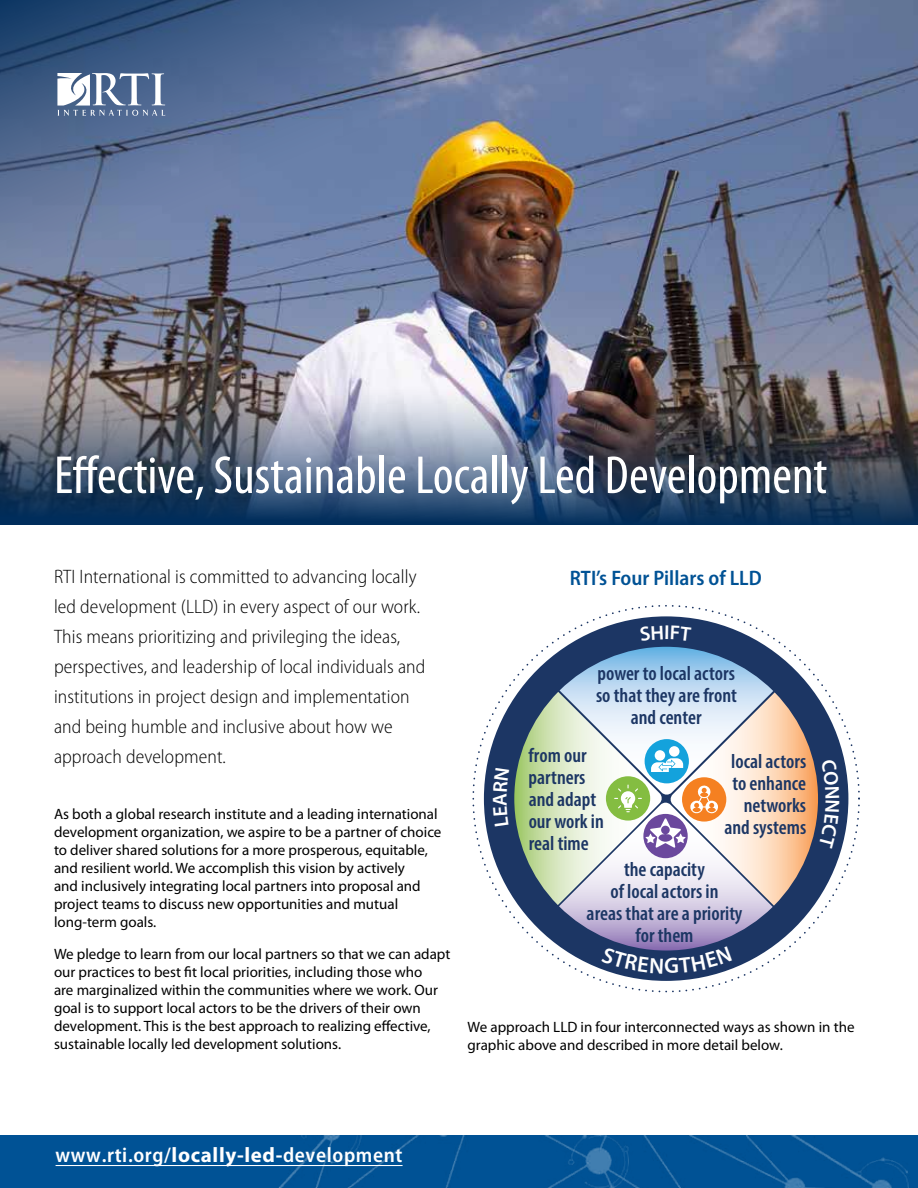
<style>
.page{position:relative;width:918px;height:1188px;background:#fff}
.page>*{position:absolute;margin:0;border:0;box-sizing:border-box;transform-origin:0 0}
.t1{font:condensed 54px "Myriad Pro";color:#fff}
.t2{font:600 semi-condensed 21px "Myriad Pro";letter-spacing:.03em;color:#fff}
.t3{font:600 semi-condensed 21px "Myriad Pro";color:#005295}
.t4{font:600 condensed 20.25px/21.9px "Myriad Pro";color:#1c3664;text-align:center}
.t5{font:300 semi-condensed 19.5px/30px "Myriad Pro";letter-spacing:.005em;color:#000}
.t6{font:15px/18px "Myriad Pro";color:#000}
.s1{font-weight:700;font-stretch:normal}
</style>
<div class="page">
<img style="left:0;top:1135px;width:918px;height:53px">
<img style="left:0;top:0;width:918px;height:387px">
<img style="left:0;top:387px;width:918px;height:138px">
<svg style="left:472px;top:605px;width:388px;height:387px"></svg>
<img style="left:0;top:0;width:781px;height:329px">
<svg style="left:57px;top:73px;width:108px;height:43px"></svg>
<hr style="left:56px;top:1165px;width:347px;height:1px;background:#fff">
<svg style="left:640px;top:625px;width:52px;height:16px"></svg>
<svg style="left:493px;top:647px;width:346px;height:327px"></svg>
<h1 class="t1" style="left:54px;top:446px;width:775px">Effective, Sustainable Locally Led Development</h1>
<h3 class="t5" style="left:54px;top:562px;width:364px">RTI International is committed to advancing locally</h3>
<h2 class="t3" style="left:570px;top:566px;width:194px">RTI’s Four Pillars of LLD</h2>
<p class="t5" style="left:54px;top:592px;width:373px">led development (LLD) in every aspect of our work.<br>This means prioritizing and privileging the ideas, perspectives, and leadership of local individuals and institutions in project design and implementation and being humble and inclusive about how we approach development.</p>
<h3 class="t4" style="left:596px;top:662px;width:142px">power to local actors so that they are front and center</h3>
<h3 class="t4" style="left:724px;top:750px;width:83px;text-align:right">local actors to enhance networks and systems</h3>
<h3 class="t4" style="left:529px;top:744px;width:77px;text-align:left">from our partners and adapt our work in real time</h3>
<h3 class="t4" style="left:587px;top:858px;width:157px">the capacity<br>of local actors in<br>areas that are a priority for them</h3>
<p class="t6" style="left:54px;top:805px;width:389px">As both a global research institute and a leading international development organization, we aspire to be a partner of choice to deliver shared solutions for a more prosperous, equitable, and resilient world. We accomplish this vision by actively<br>and inclusively integrating local partners into proposal and project teams to discuss new opportunities and mutual long-term goals.</p>
<p class="t6" style="left:54px;top:945px;width:398px">We pledge to learn from our local partners so that we can adapt our practices to best fit local priorities, including those who<br>are marginalized within the communities where we work. Our goal is to support local actors to be the drivers of their own development. This is the best approach to realizing effective, sustainable locally led development solutions.</p>
<p class="t6" style="left:468px;top:1018px;width:388px">We approach LLD in four interconnected ways as shown in the graphic above and described in more detail below.</p>
<h2 class="t2" style="left:56px;top:1143px;width:348px">www.rti.org/<span class="s1">locally-led-</span>development</h2>
</div>
